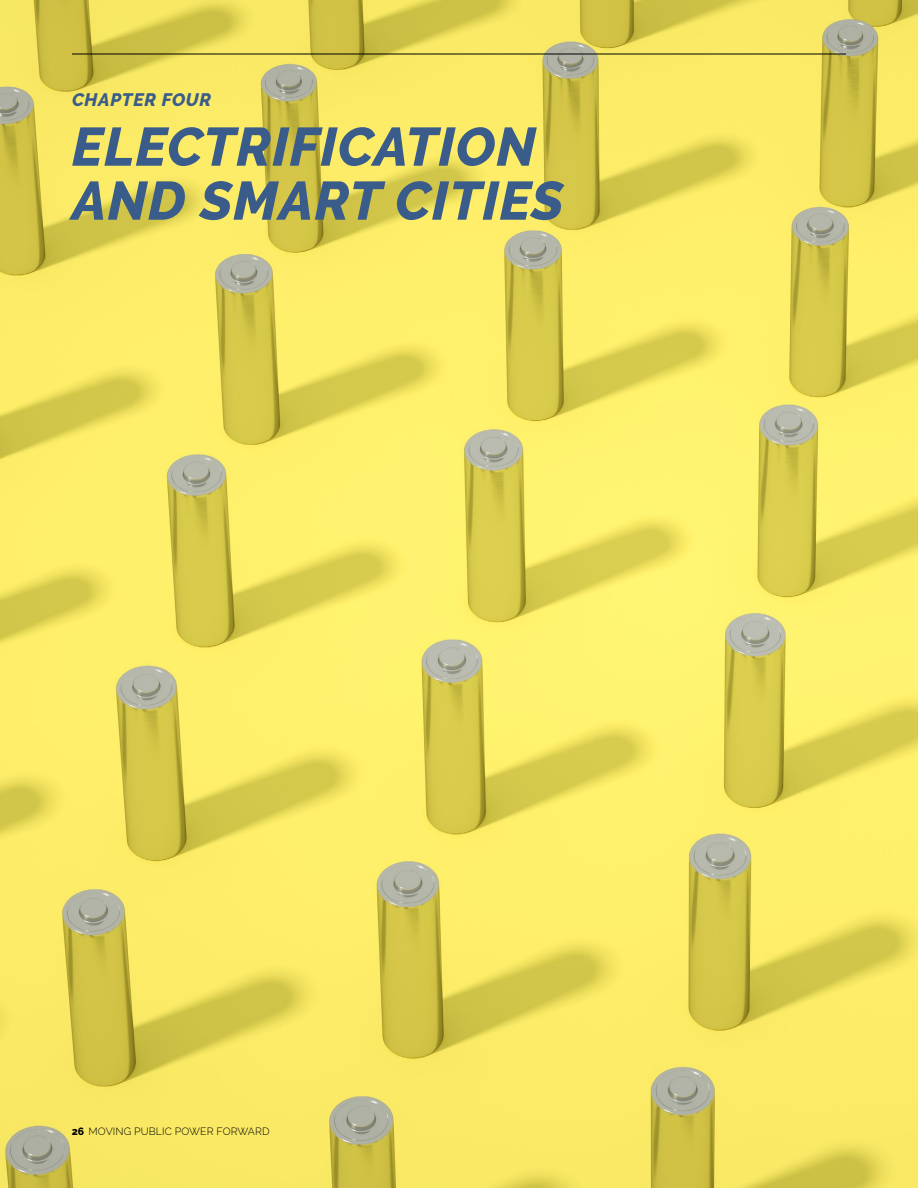
<style>
.page{position:relative;width:918px;height:1188px;background:#fff}
.page>*{position:absolute;margin:0;border:0;box-sizing:border-box;transform-origin:0 0}
.Chapter_Head{font:italic 800 54px/54px "Raleway";letter-spacing:.02em;color:#395c8a}
.Kicker{font:italic 800 18px "Raleway";letter-spacing:.04em;color:#395c8a}
.Folio{font:300 10.5px "Raleway";letter-spacing:.01em;color:#000}
.s1{font-weight:800}
</style>
<div class="page">
<img style="left:0;top:0;width:918px;height:1188px">
<hr style="left:72px;top:54px;width:774px;height:1px;background:#000">
<p class="Kicker" style="left:72px;top:89px;width:141px">CHAPTER FOUR</p>
<p class="Chapter_Head" style="left:72px;top:120px;width:493px">ELECTRIFICATION<br>AND SMART CITIES</p>
<p class="Folio" style="left:72px;top:1125px;width:199px"><span class="s1">26</span> MOVING PUBLIC POWER FORWARD</p>
</div>
